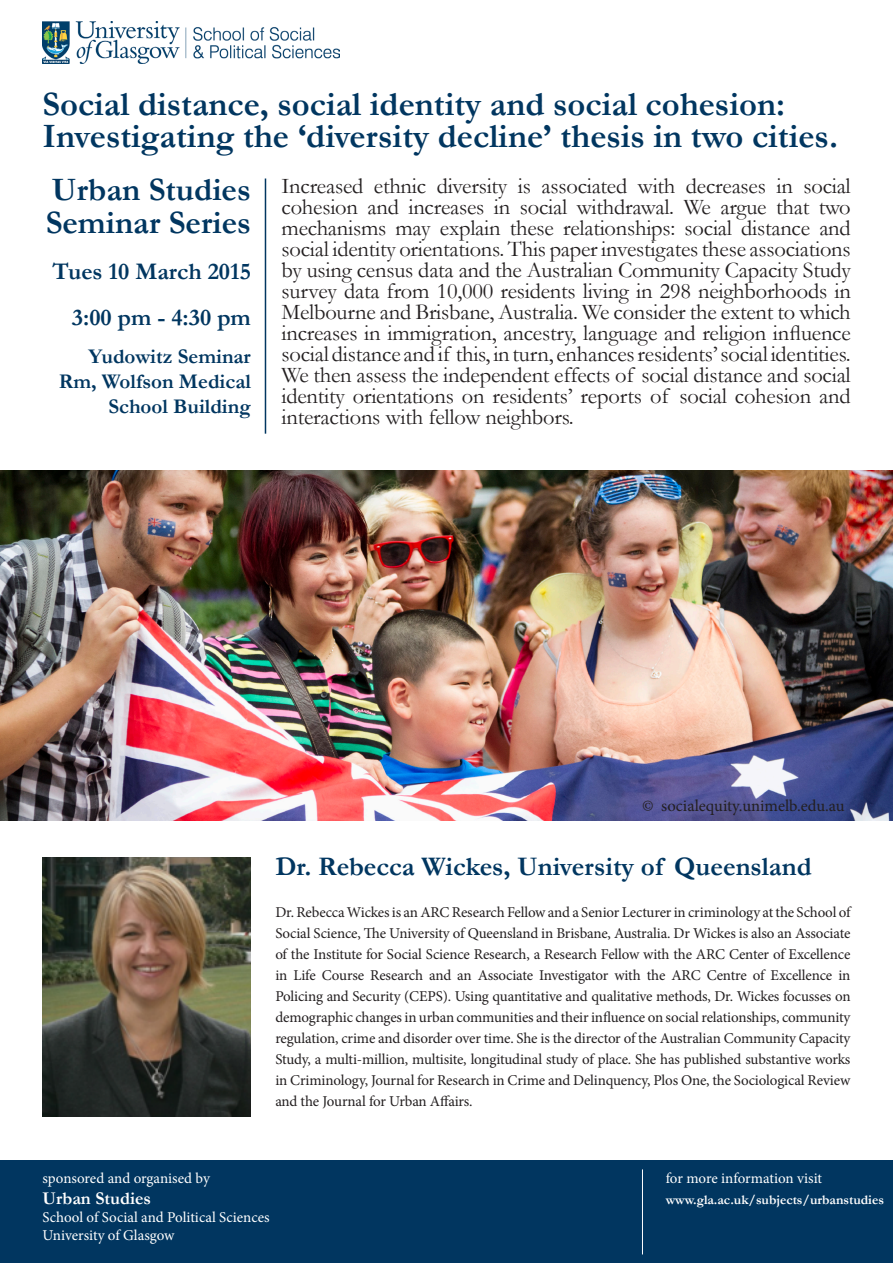
<style>
.page{position:relative;width:893px;height:1263px;background:#fff}
.page>*{position:absolute;margin:0;border:0;box-sizing:border-box;transform-origin:0 0}
.t1{font:700 34.5px "Garamond";color:#013660}
.t2{font:700 33px/33px "Garamond";color:#013660}
.t3{font:700 27px "Garamond";color:#013660}
.t4{font:700 24px "Garamond";color:#013660}
.t5{font:22.5px/21px "Garamond";letter-spacing:-.01em;color:#231f20;text-align:justify}
.t6{font:700 21px/25.2px "Garamond";color:#013660;text-align:right}
.t7{font:700 18px "Garamond";color:#fff}
.t8{font:16.5px "Minion Pro";color:#231f20}
.t9{font:15px/21px "Minion Pro";letter-spacing:-.01em;color:#231f20;text-align:justify}
.t10{font:15px "Minion Pro";letter-spacing:-.005em;color:#fff}
.t11{font:700 13.5px "Garamond";color:#fff}
</style>
<div class="page">
<hr style="left:265px;top:178px;width:1px;height:256px;background:#013660">
<div style="left:0;top:1161px;width:893px;height:102px;background:#013660"></div>
<hr style="left:642px;top:1169px;width:1px;height:85px;background:#fff">
<img style="left:43px;top:21px;width:296px;height:43px">
<img style="left:0;top:471px;width:893px;height:350px">
<img style="left:43px;top:858px;width:208px;height:259px">
<p class="t1" style="left:43px;top:84px;width:744px">Social distance, social identity and social cohesion:</p>
<p class="t1" style="left:43px;top:115px;width:797px">Investigating the ‘diversity decline’ thesis in two cities.</p>
<p class="t2" style="left:46px;top:173px;width:207px">Urban Studies<br>Seminar Series</p>
<p class="t4" style="left:53px;top:257px;width:200px">Tues 10 March 2015</p>
<p class="t4" style="left:72px;top:303px;width:181px">3:00 pm - 4:30 pm</p>
<p class="t6" style="left:59px;top:343px;width:193px">Yudowitz Seminar<br>Rm, Wolfson Medical<br>School Building</p>
<p class="t5" style="left:282px;top:175px;width:571px">Increased ethnic diversity is associated with decreases in social cohesion and increases in social withdrawal. We argue that two mechanisms may explain these relationships: social distance and social identity orientations. This paper investigates these associations by using census data and the Australian Community Capacity Study survey data from 10,000 residents living in 298 neighborhoods in Melbourne and Brisbane, Australia. We consider the extent to which increases in immigration, ancestry, language and religion influence social distance and if this, in turn, enhances residents’ social identities.<br>We then assess the independent effects of social distance and social identity orientations on residents’ reports of social cohesion and interactions with fellow neighbors.</p>
<p class="t8" style="left:642px;top:795px;width:204px">© socialequity.unimelb.edu.au</p>
<p class="t3" style="left:275px;top:851px;width:538px">Dr. Rebecca Wickes, University of Queensland</p>
<p class="t9" style="left:275px;top:902px;width:577px">Dr. Rebecca Wickes is an ARC Research Fellow and a Senior Lecturer in criminology at the School of Social Science, The University of Queensland in Brisbane, Australia. Dr Wickes is also an Associate of the Institute for Social Science Research, a Research Fellow with the ARC Center of Excellence in Life Course Research and an Associate Investigator with the ARC Centre of Excellence in Policing and Security (CEPS). Using quantitative and qualitative methods, Dr. Wickes focusses on demographic changes in urban communities and their influence on social relationships, community regulation, crime and disorder over time. She is the director of the Australian Community Capacity Study, a multi-million, multisite, longitudinal study of place. She has published substantive works in Criminology, Journal for Research in Crime and Delinquency, Plos One, the Sociological Review and the Journal for Urban Affairs.</p>
<p class="t10" style="left:43px;top:1168px;width:169px">sponsored and organised by</p>
<p class="t7" style="left:43px;top:1187px;width:110px">Urban Studies</p>
<p class="t10" style="left:43px;top:1207px;width:229px">School of Social and Political Sciences</p>
<p class="t10" style="left:43px;top:1225px;width:133px">University of Glasgow</p>
<p class="t10" style="left:666px;top:1168px;width:158px">for more information visit</p>
<p class="t11" style="left:666px;top:1191px;width:220px">www.gla.ac.uk/subjects/urbanstudies</p>
</div>
